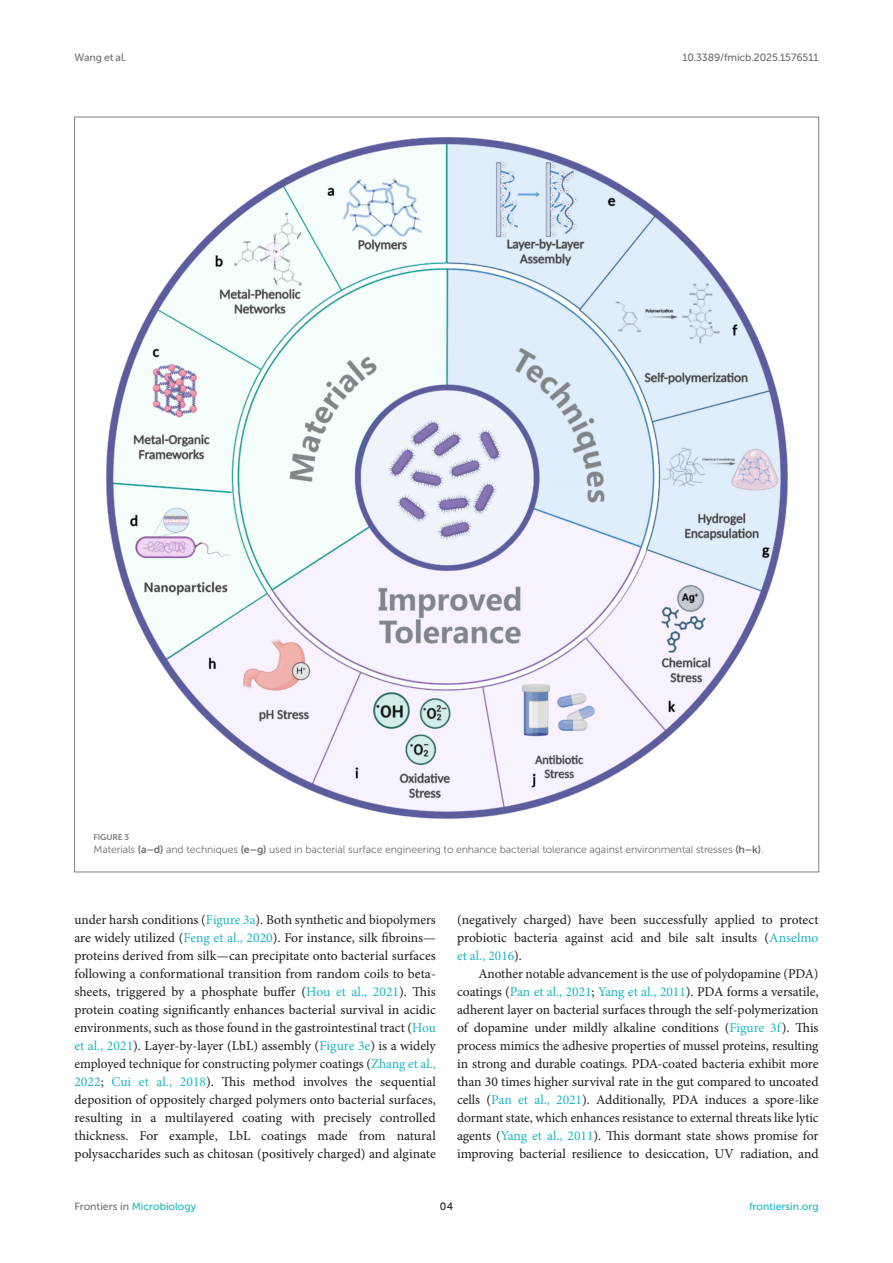
<style>
.page{position:relative;width:893px;height:1263px;background:#fff}
.page>*{position:absolute;margin:0;border:0;box-sizing:border-box;transform-origin:0 0}
.TEXT{font:13.5px/18px "Minion Pro";color:#1b1c1b;text-align:justify}
.FIG_LEG{font:10.5px "Museo Sans 300";letter-spacing:-.01em;color:#706f70}
.t1{font:10.5px "Museo Sans 500";color:#1db5c3}
.t2{font:10.5px "Museo Sans 500";letter-spacing:-.015em;color:#706f70}
.t3{font:10.5px "Museo Sans 500";color:#1b1c1b}
.FIG_HD{font:8.25px "Museo Sans 700";letter-spacing:-.01em;color:#7e7f7f}
.s1{font-family:"Museo Sans 700"}
.s2{color:#1db5c3}
.s3{color:#706f70}
</style>
<div class="page">
<img style="left:106px;top:137px;width:682px;height:682px">
<p class="t2" style="left:74px;top:51px;width:53px">Wang et al.</p>
<p class="t2" style="left:682px;top:51px;width:138px">10.3389/fmicb.2025.1576511</p>
<p class="FIG_HD" style="left:94px;top:832px;width:37px">FIGURE 3</p>
<p class="FIG_LEG" style="left:94px;top:844px;width:672px">Materials <span class="s1">(a–d)</span> and techniques <span class="s1">(e–g)</span> used in bacterial surface engineering to enhance bacterial tolerance against environmental stresses <span class="s1">(h–k)</span>.</p>
<p class="TEXT" style="left:74px;top:911px;width:363px">under harsh conditions (<span class="s2">Figure 3a</span>). Both synthetic and biopolymers are widely utilized (<span class="s2">Feng et al., 2020</span>). For instance, silk fibroins— proteins derived from silk—can precipitate onto bacterial surfaces following a conformational transition from random coils to beta&shy;sheets, triggered by a phosphate buffer (<span class="s2">Hou et al., 2021</span>). This protein coating significantly enhances bacterial survival in acidic environments, such as those found in the gastrointestinal tract (<span class="s2">Hou et al., 2021</span>). Layer-by-layer (LbL) assembly (<span class="s2">Figure 3e</span>) is a widely employed technique for constructing polymer coatings (<span class="s2">Zhang et al., 2022</span>; <span class="s2">Cui et al., 2018</span>). This method involves the sequential deposition of oppositely charged polymers onto bacterial surfaces, resulting in a multilayered coating with precisely controlled thickness. For example, LbL coatings made from natural polysaccharides such as chitosan (positively charged) and alginate</p>
<p class="TEXT" style="left:457px;top:911px;width:363px">(negatively charged) have been successfully applied to protect probiotic bacteria against acid and bile salt insults (<span class="s2">Anselmo et al., 2016</span>).</p>
<p class="TEXT" style="left:457px;top:965px;width:363px;text-indent:21px">Another notable advancement is the use of polydopamine (PDA) coatings (<span class="s2">Pan et al., 2021</span>; <span class="s2">Yang et al., 2011</span>). PDA forms a versatile, adherent layer on bacterial surfaces through the self-polymerization of dopamine under mildly alkaline conditions (<span class="s2">Figure 3f</span>). This process mimics the adhesive properties of mussel proteins, resulting in strong and durable coatings. PDA-coated bacteria exhibit more than 30 times higher survival rate in the gut compared to uncoated cells (<span class="s2">Pan et al., 2021</span>). Additionally, PDA induces a spore-like dormant state, which enhances resistance to external threats like lytic agents (<span class="s2">Yang et al., 2011</span>). This dormant state shows promise for improving bacterial resilience to desiccation, UV radiation, and</p>
<p class="t1" style="left:74px;top:1200px;width:123px"><span class="s3">Frontiers in</span> Microbiology</p>
<p class="t3" style="left:440px;top:1200px;width:15px">04</p>
<p class="t1" style="left:749px;top:1200px;width:71px">frontiersin.org</p>
</div>
